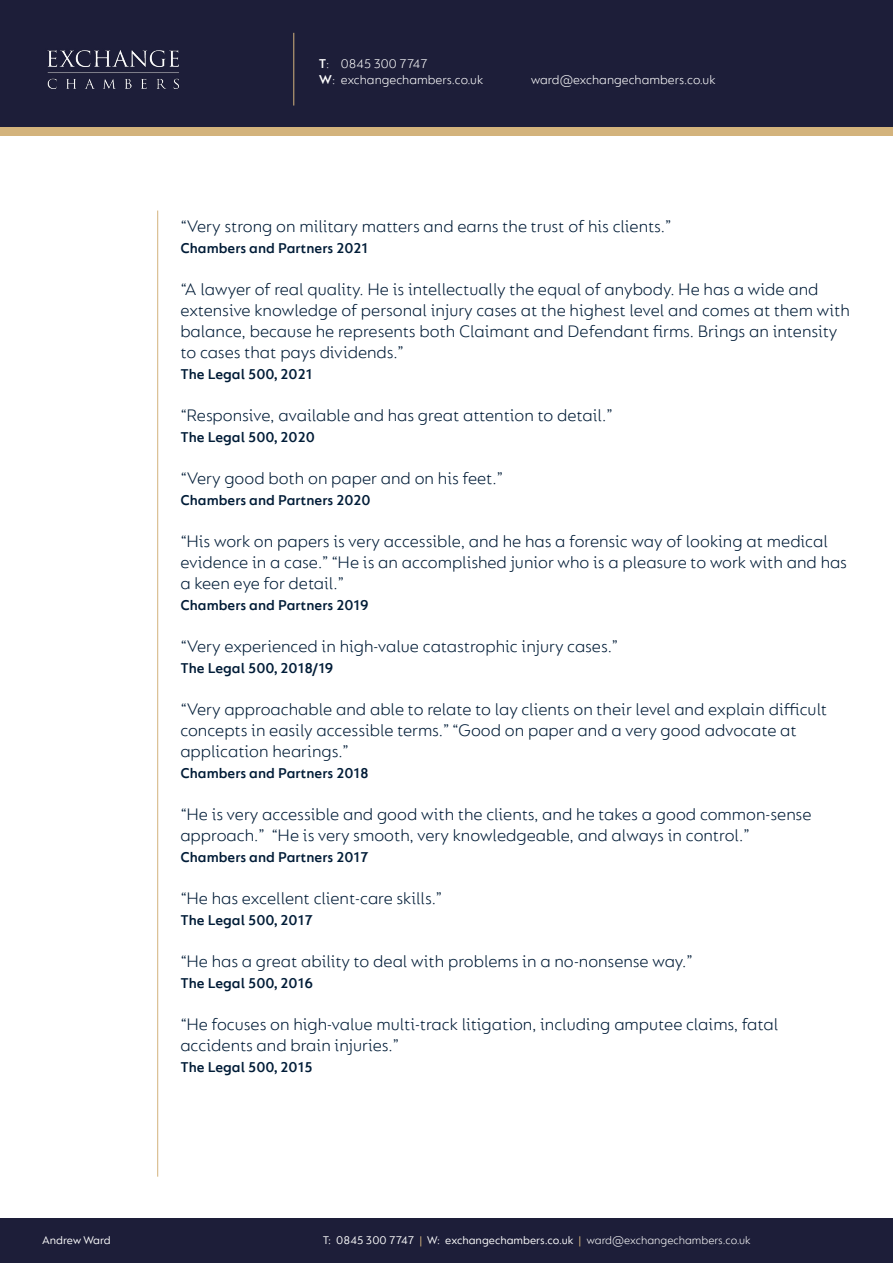
<style>
.page{position:relative;width:893px;height:1263px;background:#fff}
.page>*{position:absolute;margin:0;border:0;box-sizing:border-box;transform-origin:0 0}
.t1{font:300 18px/21px "FS Lucas";color:#001c37}
.t2{font:600 15px "FS Lucas";color:#001c37}
.t3{font:300 13.5px/16.2px "FS Lucas";color:#fff}
.t4{font:12px "FS Lucas";color:#fff}
.s1{font-weight:600}
.s2{color:#d3b37c}
.s3{font-weight:300}
</style>
<div class="page">
<div style="left:0;top:64px;width:893px;height:72px;background:#d3b37c"></div>
<div style="left:0;top:0;width:893px;height:127px;background:#1d1e39"></div>
<div style="left:0;top:1219px;width:893px;height:44px;background:#1d1e39"></div>
<img style="left:47px;top:50px;width:132px;height:39px">
<hr style="left:293px;top:33px;width:1px;height:73px;background:#d3b37c">
<hr style="left:157px;top:211px;width:1px;height:966px;background:#d3b37c">
<p class="t4" style="left:42px;top:1233px;width:70px">Andrew Ward</p>
<p class="t3" style="left:319px;top:55px;width:166px"><span class="s1">T</span>: 0845 300 7747<br><span class="s1">W</span>: exchangechambers.co.uk</p>
<p class="t3" style="left:531px;top:71px;width:186px">ward@exchangechambers.co.uk</p>
<p class="t1" style="left:180px;top:215px;width:493px">“Very strong on military matters and earns the trust of his clients.”</p>
<p class="t2" style="left:180px;top:239px;width:189px">Chambers and Partners 2021</p>
<p class="t1" style="left:180px;top:278px;width:671px">“A lawyer of real quality. He is intellectually the equal of anybody. He has a wide and extensive knowledge of personal injury cases at the highest level and comes at them with balance, because he represents both Claimant and Defendant firms. Brings an intensity to cases that pays dividends.”</p>
<p class="t2" style="left:180px;top:365px;width:133px">The Legal 500, 2021</p>
<p class="t1" style="left:180px;top:404px;width:434px">“Responsive, available and has great attention to detail.”</p>
<p class="t2" style="left:180px;top:428px;width:136px">The Legal 500, 2020</p>
<p class="t1" style="left:180px;top:467px;width:324px">“Very good both on paper and on his feet.”</p>
<p class="t2" style="left:180px;top:491px;width:192px">Chambers and Partners 2020</p>
<p class="t1" style="left:180px;top:530px;width:668px">“His work on papers is very accessible, and he has a forensic way of looking at medical evidence in a case.” “He is an accomplished junior who is a pleasure to work with and has a keen eye for detail.”</p>
<p class="t2" style="left:180px;top:596px;width:190px">Chambers and Partners 2019</p>
<p class="t1" style="left:180px;top:635px;width:440px">“Very experienced in high-value catastrophic injury cases.”</p>
<p class="t2" style="left:180px;top:659px;width:155px">The Legal 500, 2018/19</p>
<p class="t1" style="left:180px;top:698px;width:648px">“Very approachable and able to relate to lay clients on their level and explain difficult concepts in easily accessible terms.” “Good on paper and a very good advocate at application hearings.”</p>
<p class="t2" style="left:180px;top:764px;width:190px">Chambers and Partners 2018</p>
<p class="t1" style="left:180px;top:803px;width:633px">“He is very accessible and good with the clients, and he takes a good common-sense approach.” “He is very smooth, very knowledgeable, and always in control.”</p>
<p class="t2" style="left:180px;top:848px;width:190px">Chambers and Partners 2017</p>
<p class="t1" style="left:180px;top:887px;width:264px">“He has excellent client-care skills.”</p>
<p class="t2" style="left:180px;top:911px;width:134px">The Legal 500, 2017</p>
<p class="t1" style="left:180px;top:950px;width:514px">“He has a great ability to deal with problems in a no-nonsense way.”</p>
<p class="t2" style="left:180px;top:974px;width:134px">The Legal 500, 2016</p>
<p class="t1" style="left:180px;top:1013px;width:599px">“He focuses on high-value multi-track litigation, including amputee claims, fatal accidents and brain injuries.”</p>
<p class="t2" style="left:180px;top:1058px;width:134px">The Legal 500, 2015</p>
<p class="t4" style="left:323px;top:1233px;width:429px">T: 0845 300 7747 <span class="s2">|</span> W: exchangechambers.co.uk <span class="s2">|</span> <span class="s3">ward@exchangechambers.co.uk</span></p>
</div>
